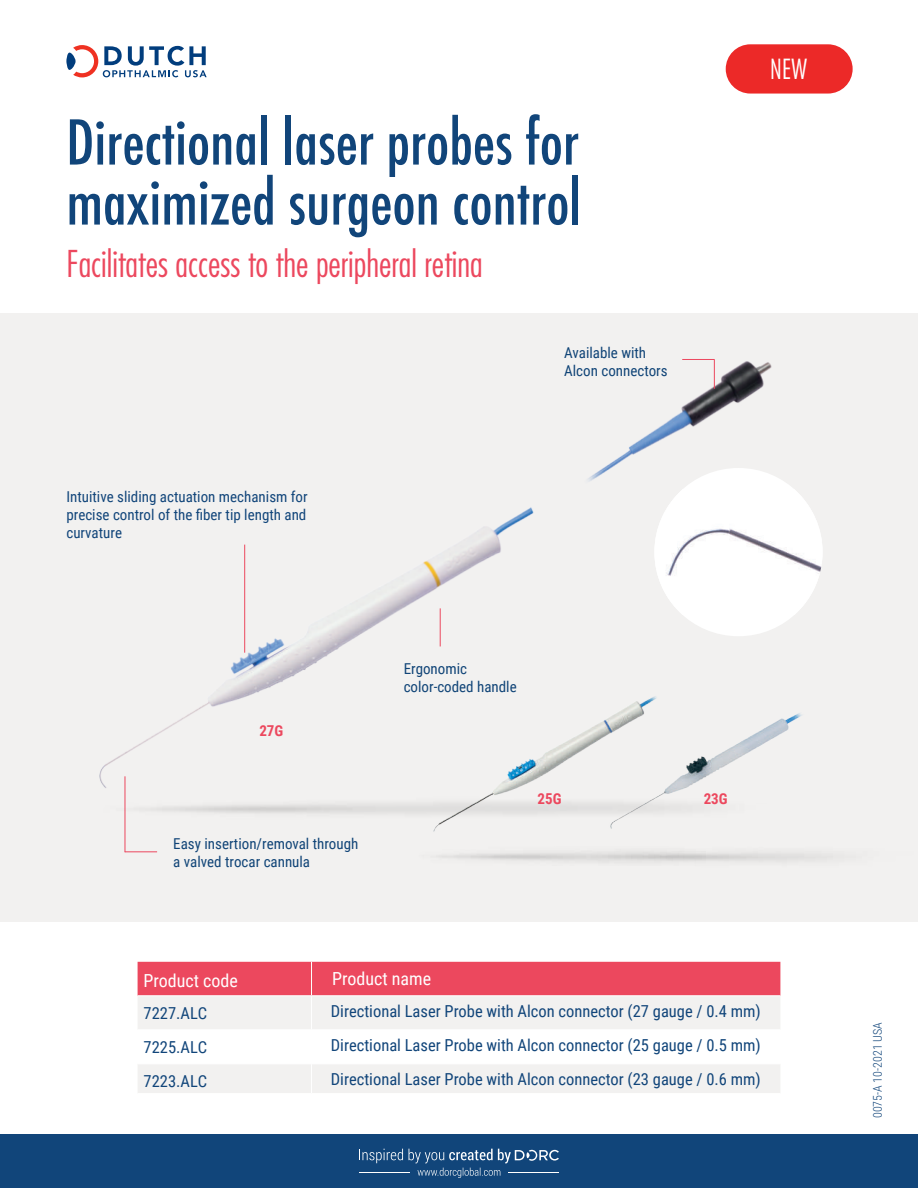
<style>
.page{position:relative;width:918px;height:1188px;background:#fff}
.page>*{position:absolute;margin:0;border:0;box-sizing:border-box;transform-origin:0 0}
.t1{font:500 condensed 60px/60px "Futura";color:#11457a}
.t2{font:300 condensed 36px "Futura";color:#ec485e}
.t3{font:300 condensed 27px "Futura";color:#fff}
.t4{font:18px "Roboto Condensed";color:#fff}
.t5{font:16.5px "Roboto Condensed";color:#11457a}
.t6{font:15px/18px "Roboto Condensed";color:#104477}
.t7{font:15px/18px "Roboto Condensed";color:#11457a;text-align:justify}
.t8{font:700 15px "Roboto Condensed";color:#ec485e}
.t9{font:300 12px "Roboto Condensed";color:#11457a}
</style>
<div class="page">
<div style="left:0;top:313px;width:918px;height:609px;background:#f2f1f0"></div>
<div style="left:726px;top:44px;width:127px;height:50px;background:#ec2928;border-radius:25px"></div>
<div style="left:0;top:1134px;width:918px;height:54px;background:#11457a"></div>
<svg style="left:359px;top:1149px;width:44px;height:14px"></svg>
<hr style="left:359px;top:1173px;width:50px;height:1px;background:#fff">
<svg style="left:409px;top:1149px;width:150px;height:29px"></svg>
<img style="left:99px;top:360px;width:734px;height:503px">
<div style="left:654px;top:468px;width:169px;height:168px;background:#fff;border-radius:50%"></div>
<img style="left:654px;top:489px;width:169px;height:126px">
<div style="left:138px;top:962px;width:642px;height:33px;background:#ec485e"></div>
<div style="left:138px;top:996px;width:642px;height:33px;background:#f2f1f0"></div>
<hr style="left:311px;top:962px;width:1px;height:33px;background:#fff">
<hr style="left:311px;top:996px;width:1px;height:33px;background:#fff">
<div style="left:138px;top:1065px;width:642px;height:28px;background:#f2f1f0"></div>
<hr style="left:244px;top:545px;width:1px;height:108px;background:#ec485e">
<hr style="left:125px;top:776px;width:1px;height:76px;background:#ec485e">
<hr style="left:125px;top:851px;width:32px;height:1px;background:#ec475f">
<hr style="left:440px;top:608px;width:1px;height:38px;background:#ec485e">
<hr style="left:714px;top:359px;width:1px;height:30px;background:#ec485e">
<hr style="left:682px;top:359px;width:33px;height:1px;background:#ec475f">
<svg style="left:66px;top:45px;width:141px;height:32px"></svg>
<h1 class="t1" style="left:66px;top:113px;width:516px">Directional laser probes for maximized surgeon control</h1>
<h2 class="t2" style="left:66px;top:242px;width:418px">Facilitates access to the peripheral retina</h2>
<p class="t7" style="left:66px;top:487px;width:243px">Intuitive sliding actuation mechanism for precise control of the fiber tip length and curvature</p>
<p class="t6" style="left:564px;top:343px;width:105px">Available with<br>Alcon connectors</p>
<h3 class="t3" style="left:770px;top:54px;width:39px">NEW</h3>
<p class="t8" style="left:259px;top:720px;width:25px">27G</p>
<p class="t6" style="left:173px;top:835px;width:187px">Easy insertion/removal through a valved trocar cannula</p>
<p class="t6" style="left:404px;top:659px;width:115px">Ergonomic color-coded handle</p>
<p class="t8" style="left:538px;top:789px;width:25px">25G</p>
<p class="t8" style="left:704px;top:789px;width:25px">23G</p>
<p class="t4" style="left:144px;top:968px;width:96px">Product code</p>
<p class="t4" style="left:332px;top:966px;width:100px">Product name</p>
<p class="t5" style="left:144px;top:1002px;width:65px">7227.ALC</p>
<p class="t5" style="left:331px;top:1000px;width:432px">Directional Laser Probe with Alcon connector (27 gauge / 0.4 mm)</p>
<p class="t5" style="left:144px;top:1036px;width:65px">7225.ALC</p>
<p class="t5" style="left:331px;top:1034px;width:432px">Directional Laser Probe with Alcon connector (25 gauge / 0.5 mm)</p>
<p class="t5" style="left:144px;top:1070px;width:65px">7223.ALC</p>
<p class="t5" style="left:331px;top:1068px;width:432px">Directional Laser Probe with Alcon connector (23 gauge / 0.6 mm)</p>
<p class="t9" style="left:869px;top:1118px;width:98px;rotate:-90deg">0075-A 10-2021 USA</p>
</div>
